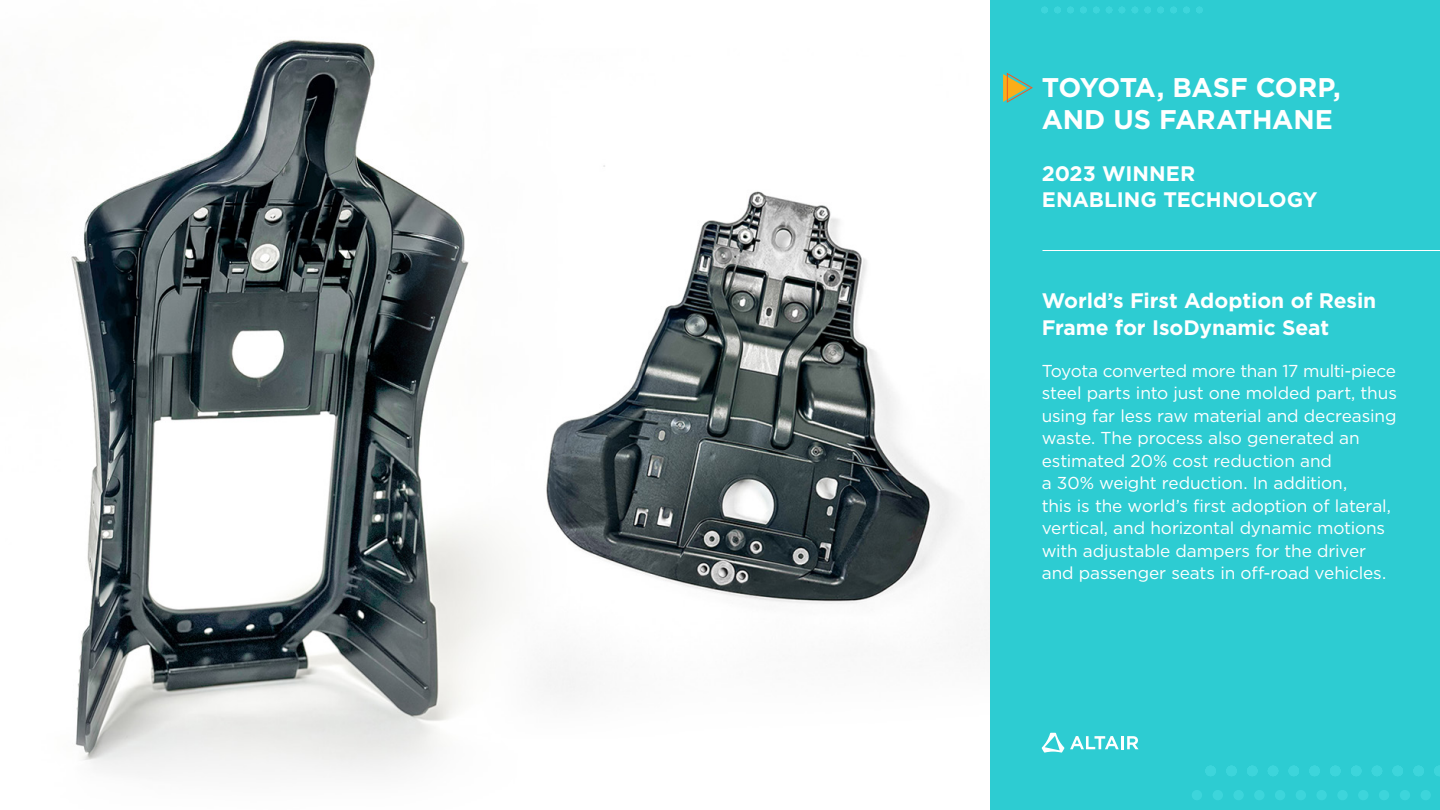
<style>
.page{position:relative;width:1440px;height:810px;background:#fff}
.page>*{position:absolute;margin:0;border:0;box-sizing:border-box;transform-origin:0 0}
.t1{font:700 27px/32.4px "Gotham";letter-spacing:-.01em;color:#fff}
.t2{font:700 21px/25.2px "Gotham";letter-spacing:-.005em;color:#fff}
.t3{font:17.25px/22.5px "Gotham";letter-spacing:-.005em;color:#fff}
</style>
<div class="page">
<img style="left:71px;top:39px;width:915px;height:734px">
<div style="left:990px;top:0;width:450px;height:810px;background:#2dccd2"></div>
<div style="left:1205px;top:766px;width:11px;height:10px;background:#3dd5db;border-radius:50%"></div>
<div style="left:1192px;top:790px;width:10px;height:10px;background:#3dd5db;border-radius:50%"></div>
<div style="left:1226px;top:766px;width:11px;height:10px;background:#3dd5db;border-radius:50%"></div>
<div style="left:1213px;top:790px;width:10px;height:10px;background:#3dd5db;border-radius:50%"></div>
<div style="left:1247px;top:766px;width:10px;height:10px;background:#3dd5db;border-radius:50%"></div>
<div style="left:1233px;top:790px;width:11px;height:10px;background:#3dd5db;border-radius:50%"></div>
<div style="left:1268px;top:766px;width:10px;height:10px;background:#3dd5db;border-radius:50%"></div>
<div style="left:1254px;top:790px;width:11px;height:10px;background:#3dd5db;border-radius:50%"></div>
<div style="left:1289px;top:766px;width:10px;height:10px;background:#3dd5db;border-radius:50%"></div>
<div style="left:1275px;top:790px;width:10px;height:10px;background:#3dd5db;border-radius:50%"></div>
<div style="left:1309px;top:766px;width:11px;height:10px;background:#3dd5db;border-radius:50%"></div>
<div style="left:1296px;top:790px;width:10px;height:10px;background:#3dd5db;border-radius:50%"></div>
<div style="left:1330px;top:766px;width:11px;height:10px;background:#3dd5db;border-radius:50%"></div>
<div style="left:1316px;top:790px;width:11px;height:10px;background:#3dd5db;border-radius:50%"></div>
<div style="left:1351px;top:766px;width:10px;height:10px;background:#3dd5db;border-radius:50%"></div>
<div style="left:1337px;top:790px;width:11px;height:10px;background:#3dd5db;border-radius:50%"></div>
<div style="left:1372px;top:766px;width:10px;height:10px;background:#3dd5db;border-radius:50%"></div>
<div style="left:1358px;top:790px;width:10px;height:10px;background:#3dd5db;border-radius:50%"></div>
<div style="left:1393px;top:766px;width:10px;height:10px;background:#3dd5db;border-radius:50%"></div>
<div style="left:1379px;top:790px;width:10px;height:10px;background:#3dd5db;border-radius:50%"></div>
<div style="left:1413px;top:766px;width:11px;height:10px;background:#3dd5db;border-radius:50%"></div>
<div style="left:1400px;top:790px;width:10px;height:10px;background:#3dd5db;border-radius:50%"></div>
<svg style="left:1434px;top:766px;width:6px;height:10px"></svg>
<div style="left:1421px;top:790px;width:10px;height:10px;background:#3dd5db;border-radius:50%"></div>
<div style="left:1041px;top:7px;width:7px;height:6px;background:#3dd5db;border-radius:50%"></div>
<div style="left:1054px;top:7px;width:7px;height:6px;background:#3dd5db;border-radius:50%"></div>
<div style="left:1067px;top:7px;width:7px;height:6px;background:#3dd5db;border-radius:50%"></div>
<div style="left:1080px;top:7px;width:7px;height:6px;background:#3dd5db;border-radius:50%"></div>
<svg style="left:1093px;top:7px;width:6px;height:6px"></svg>
<svg style="left:1106px;top:7px;width:6px;height:6px"></svg>
<svg style="left:1119px;top:7px;width:6px;height:6px"></svg>
<svg style="left:1132px;top:7px;width:6px;height:6px"></svg>
<svg style="left:1145px;top:7px;width:6px;height:6px"></svg>
<div style="left:1157px;top:7px;width:7px;height:6px;background:#3dd5db;border-radius:50%"></div>
<div style="left:1170px;top:7px;width:7px;height:6px;background:#3dd5db;border-radius:50%"></div>
<div style="left:1183px;top:7px;width:7px;height:6px;background:#3dd5db;border-radius:50%"></div>
<div style="left:1196px;top:7px;width:7px;height:6px;background:#3dd5db;border-radius:50%"></div>
<hr style="left:1042px;top:250px;width:398px;height:1px;background:#fff">
<svg style="left:1042px;top:733px;width:22px;height:20px"></svg>
<svg style="left:1070px;top:736px;width:69px;height:13px"></svg>
<svg style="left:1003px;top:73px;width:30px;height:30px"></svg>
<p class="t1" style="left:1042px;top:71px;width:301px">TOYOTA, BASF CORP,<br>AND US FARATHANE</p>
<p class="t2" style="left:1042px;top:161px;width:277px">2023 WINNER<br>ENABLING TECHNOLOGY</p>
<p class="t2" style="left:1042px;top:287px;width:336px;line-height:27px">World’s First Adoption of Resin<br>Frame for IsoDynamic Seat</p>
<p class="t3" style="left:1042px;top:359px;width:357px">Toyota converted more than 17 multi-piece steel parts into just one molded part, thus using far less raw material and decreasing waste. The process also generated an estimated 20% cost reduction and<br>a 30% weight reduction. In addition,<br>this is the world’s first adoption of lateral, vertical, and horizontal dynamic motions with adjustable dampers for the driver and passenger seats in off-road vehicles.</p>
</div>
